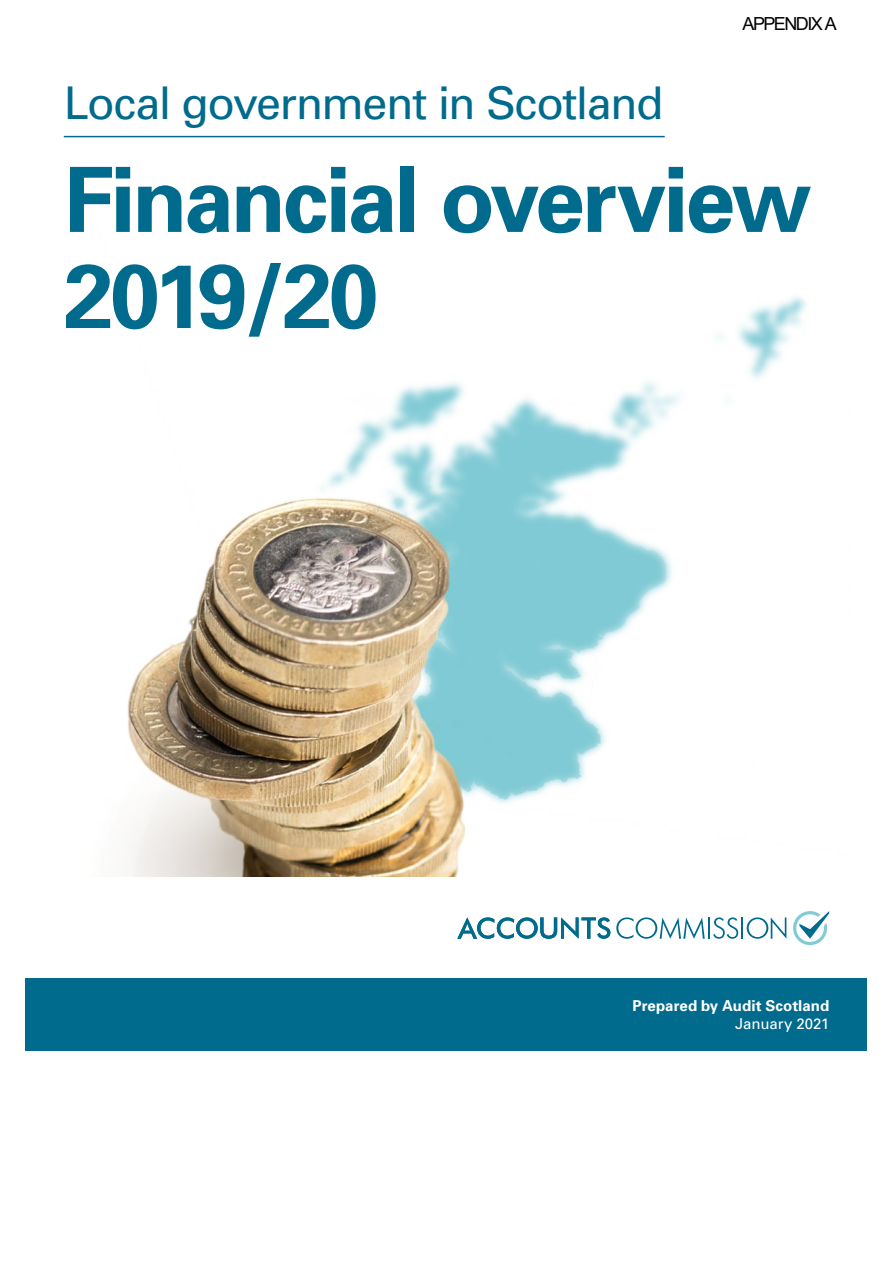
<style>
.page{position:relative;width:893px;height:1263px;background:#fff}
.page>*{position:absolute;margin:0;border:0;box-sizing:border-box;transform-origin:0 0}
.AS-V01-Report_title{font:700 90px/96.1px "Univers";letter-spacing:-.035em;color:#006b8d}
.AS-V01B-Report_type{font:45px "Univers";letter-spacing:-.035em;color:#006b8d}
.t1{font:18px "Arial";letter-spacing:-.085em;color:#000}
.AS-V04-Prepared_by{font:700 15px "Univers";color:#fff}
.AS-V05-Publish_date{font:15px "Univers";letter-spacing:-.005em;color:#fff}
</style>
<div class="page">
<div style="left:26px;top:978px;width:841px;height:72px;background:#006b8d"></div>
<img style="left:127px;top:296px;width:680px;height:580px">
<hr style="left:64px;top:136px;width:601px;height:1px;background:#006b8d">
<svg style="left:793px;top:911px;width:36px;height:34px"></svg>
<svg style="left:457px;top:917px;width:153px;height:22px"></svg>
<svg style="left:616px;top:917px;width:89px;height:22px"></svg>
<hr style="left:708px;top:917px;width:2px;height:22px;background:#006b8d">
<hr style="left:741px;top:917px;width:2px;height:22px;background:#006b8d">
<svg style="left:713px;top:917px;width:25px;height:22px"></svg>
<svg style="left:747px;top:917px;width:39px;height:22px"></svg>
<p class="t1" style="left:742px;top:12px;width:96px">APPENDIX A</p>
<h1 class="AS-V01B-Report_type" style="left:64px;top:77px;width:601px">Local government in Scotland</h1>
<h1 class="AS-V01-Report_title" style="left:64px;top:152px;width:749px">Financial overview<br>2019/20</h1>
<p class="AS-V04-Prepared_by" style="left:632px;top:997px;width:198px">Prepared by Audit Scotland</p>
<p class="AS-V05-Publish_date" style="left:735px;top:1015px;width:96px">January 2021</p>
</div>
